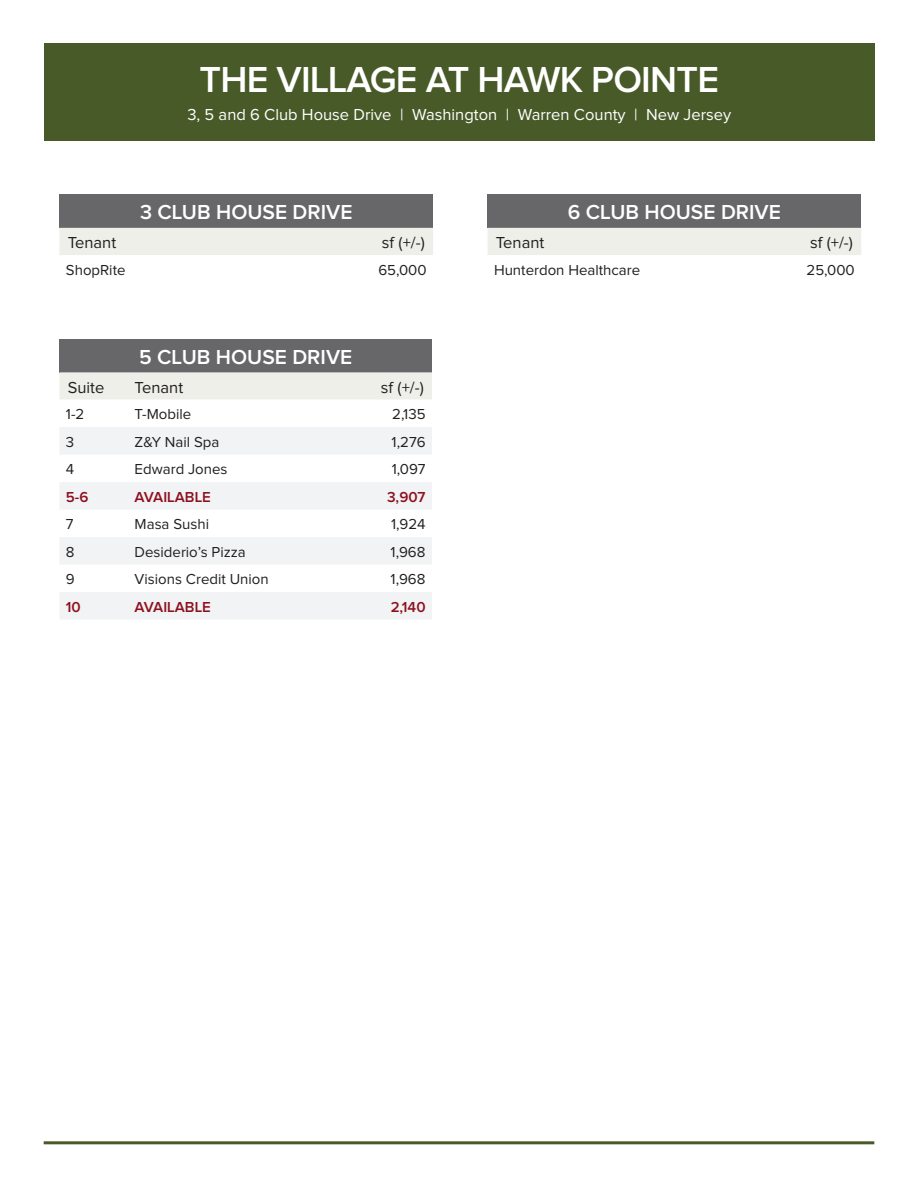
<style>
.page{position:relative;width:918px;height:1188px;background:#fff}
.page>*{position:absolute;margin:0;border:0;box-sizing:border-box;transform-origin:0 0}
.t1{font:600 37.5px "Proxima Nova";letter-spacing:-.02em;color:#fff}
.t2{font:600 21px "Proxima Nova";color:#fff}
.t3{font:16.5px "Proxima Nova";color:#fff}
.t4{font:16.5px "Proxima Nova";color:#231f20}
.t5{font:15px "Proxima Nova";color:#231f20}
.t6{font:600 15px "Proxima Nova";color:#8e101e}
</style>
<div class="page">
<div style="left:44px;top:44px;width:830px;height:97px;background:#485a28"></div>
<hr style="left:44px;top:1141px;width:830px;height:3px;background:#485a28">
<div style="left:488px;top:194px;width:373px;height:34px;background:#67676a"></div>
<div style="left:488px;top:228px;width:373px;height:27px;background:#eeefe9"></div>
<div style="left:59px;top:339px;width:373px;height:33px;background:#67676a"></div>
<div style="left:59px;top:372px;width:373px;height:27px;background:#eeefe9"></div>
<svg style="left:60px;top:427px;width:372px;height:192px;fill:#f2f3f4"></svg>
<div style="left:59px;top:194px;width:374px;height:34px;background:#67676a"></div>
<div style="left:59px;top:228px;width:374px;height:27px;background:#eeefe9"></div>
<h1 class="t1" style="left:200px;top:63px;width:521px">THE VILLAGE AT HAWK POINTE</h1>
<p class="t3" style="left:187px;top:107px;width:545px">3, 5 and 6 Club House Drive | Washington | Warren County | New Jersey</p>
<p class="t2" style="left:140px;top:203px;width:214px">3 CLUB HOUSE DRIVE</p>
<p class="t4" style="left:68px;top:235px;width:50px">Tenant</p>
<p class="t4" style="left:382px;top:235px;width:44px">sf (+/-)</p>
<p class="t5" style="left:66px;top:263px;width:61px">ShopRite</p>
<p class="t5" style="left:378px;top:263px;width:50px">65,000</p>
<p class="t2" style="left:139px;top:347px;width:215px">5 CLUB HOUSE DRIVE</p>
<p class="t4" style="left:68px;top:379px;width:38px">Suite</p>
<p class="t4" style="left:135px;top:379px;width:50px">Tenant</p>
<p class="t4" style="left:381px;top:379px;width:44px">sf (+/-)</p>
<p class="t5" style="left:66px;top:407px;width:20px">1-2</p>
<p class="t5" style="left:135px;top:407px;width:58px">T-Mobile</p>
<p class="t5" style="left:392px;top:407px;width:35px">2,135</p>
<p class="t5" style="left:66px;top:435px;width:10px">3</p>
<p class="t5" style="left:135px;top:435px;width:86px">Z&amp;Y Nail Spa</p>
<p class="t5" style="left:392px;top:435px;width:35px">1,276</p>
<p class="t5" style="left:66px;top:462px;width:10px">4</p>
<p class="t5" style="left:135px;top:462px;width:94px">Edward Jones</p>
<p class="t5" style="left:392px;top:462px;width:35px">1,097</p>
<p class="t6" style="left:66px;top:490px;width:24px">5-6</p>
<p class="t6" style="left:135px;top:490px;width:78px">AVAILABLE</p>
<p class="t6" style="left:387px;top:490px;width:40px">3,907</p>
<p class="t5" style="left:66px;top:517px;width:9px">7</p>
<p class="t5" style="left:135px;top:517px;width:76px">Masa Sushi</p>
<p class="t5" style="left:391px;top:517px;width:36px">1,924</p>
<p class="t5" style="left:66px;top:545px;width:10px">8</p>
<p class="t5" style="left:135px;top:545px;width:113px">Desiderio’s Pizza</p>
<p class="t5" style="left:391px;top:545px;width:36px">1,968</p>
<p class="t5" style="left:66px;top:572px;width:10px">9</p>
<p class="t5" style="left:135px;top:572px;width:136px">Visions Credit Union</p>
<p class="t5" style="left:391px;top:572px;width:36px">1,968</p>
<p class="t6" style="left:66px;top:600px;width:16px">10</p>
<p class="t6" style="left:135px;top:600px;width:78px">AVAILABLE</p>
<p class="t6" style="left:391px;top:600px;width:36px">2,140</p>
<p class="t2" style="left:568px;top:203px;width:215px">6 CLUB HOUSE DRIVE</p>
<p class="t4" style="left:496px;top:235px;width:50px">Tenant</p>
<p class="t4" style="left:810px;top:235px;width:44px">sf (+/-)</p>
<p class="t5" style="left:494px;top:263px;width:148px">Hunterdon Healthcare</p>
<p class="t5" style="left:807px;top:263px;width:50px">25,000</p>
</div>
